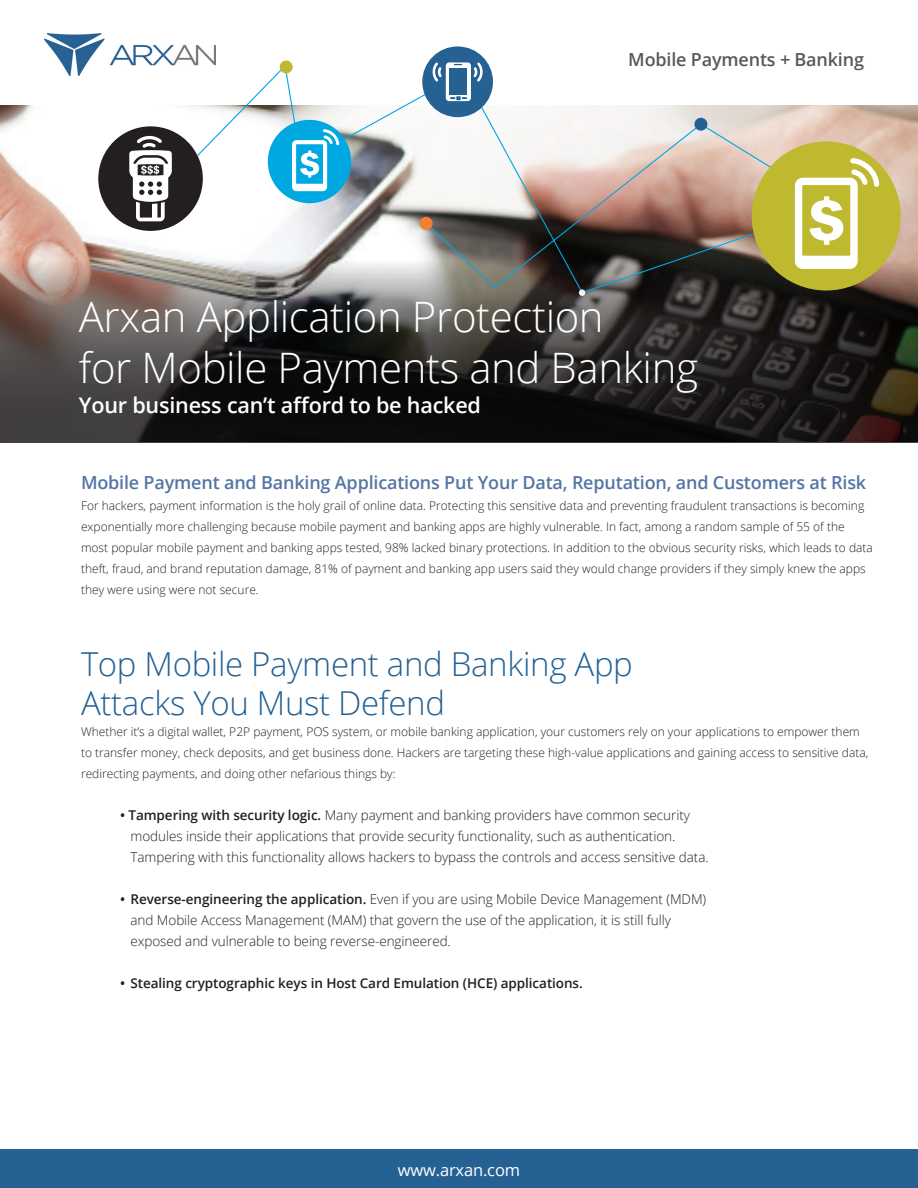
<style>
.page{position:relative;width:918px;height:1188px;background:#fff}
.page>*{position:absolute;margin:0;border:0;box-sizing:border-box;transform-origin:0 0}
.t1{font:300 42px/51.3px "Open Sans";letter-spacing:-.01em;color:#fff}
.t2{font:300 33px/39.6px "Open Sans";letter-spacing:-.01em;color:#246194}
.t3{font:600 21.6px "Open Sans";letter-spacing:-.01em;color:#fff}
.t4{font:600 18px "Open Sans";letter-spacing:-.01em;color:#5475a3}
.t5{font:600 18px "Open Sans";letter-spacing:-.01em;color:#57585a}
.t6{font:16.5px "Open Sans";letter-spacing:-.01em;color:#fff}
.t7{font:300 13.5px/21px "Open Sans";letter-spacing:-.005em;color:#231f20}
.t8{font:600 13.5px "Open Sans";letter-spacing:-.005em;color:#231f20}
.t9{font:300 12px/21px "Open Sans";color:#231f20}
.s1{font-weight:600}
</style>
<div class="page">
<img style="left:45px;top:33px;width:171px;height:42px">
<div style="left:0;top:1150px;width:918px;height:38px;background:#266193"></div>
<div style="left:0;top:1149px;width:918px;height:39px;border:2px solid #266193"></div>
<img style="left:0;top:106px;width:918px;height:154px">
<svg style="left:0;top:260px;width:918px;height:183px;background:#342f2d"></svg>
<img style="left:196px;top:64px;width:640px;height:230px">
<svg style="left:98px;top:126px;width:105px;height:105px"></svg>
<svg style="left:752px;top:141px;width:149px;height:150px;background:#c2b961"></svg>
<svg style="left:268px;top:120px;width:83px;height:83px"></svg>
<svg style="left:422px;top:46px;width:71px;height:71px"></svg>
<div style="left:420px;top:217px;width:13px;height:13px;background:#f47f32;border-radius:50%"></div>
<div style="left:694px;top:118px;width:13px;height:13px;background:#266193;border-radius:50%"></div>
<div style="left:579px;top:289px;width:6px;height:7px;background:#f2f3f4;border-radius:50%"></div>
<div style="left:280px;top:60px;width:13px;height:13px;background:#bfb930;border-radius:50%"></div>
<h3 class="t5" style="left:628px;top:47px;width:237px">Mobile Payments + Banking</h3>
<h1 class="t1" style="left:79px;top:290px;width:621px">Arxan Application Protection<br>for Mobile Payments and Banking</h1>
<h3 class="t3" style="left:79px;top:391px;width:404px">Your business can’t afford to be hacked</h3>
<h3 class="t4" style="left:81px;top:470px;width:787px">Mobile Payment and Banking Applications Put Your Data, Reputation, and Customers at Risk</h3>
<p class="t9" style="left:81px;top:494px;width:794px">For hackers, payment information is the holy grail of online data. Protecting this sensitive data and preventing fraudulent transactions is becoming exponentially more challenging because mobile payment and banking apps are highly vulnerable. In fact, among a random sample of 55 of the most popular mobile payment and banking apps tested, 98% lacked binary protections. In addition to the obvious security risks, which leads to data theft, fraud, and brand reputation damage, 81% of payment and banking app users said they would change providers if they simply knew the apps they were using were not secure.</p>
<h2 class="t2" style="left:81px;top:643px;width:553px">Top Mobile Payment and Banking App<br>Attacks You Must Defend</h2>
<p class="t9" style="left:81px;top:721px;width:789px">Whether it’s a digital wallet, P2P payment, POS system, or mobile banking application, your customers rely on your applications to empower them to transfer money, check deposits, and get business done. Hackers are targeting these high-value applications and gaining access to sensitive data, redirecting payments, and doing other nefarious things by:</p>
<p class="t7" style="left:131px;top:805px;width:580px;text-indent:-11px"><span class="s1">• Tampering with security logic.</span> Many payment and banking providers have common security modules inside their applications that provide security functionality, such as authentication.<br>Tampering with this functionality allows hackers to bypass the controls and access sensitive data.</p>
<p class="t7" style="left:131px;top:889px;width:577px;text-indent:-11px"><span class="s1">• Reverse-engineering the application.</span> Even if you are using Mobile Device Management (MDM) and Mobile Access Management (MAM) that govern the use of the application, it is still fully exposed and vulnerable to being reverse-engineered.</p>
<p class="t8" style="left:120px;top:974px;width:464px">• Stealing cryptographic keys in Host Card Emulation (HCE) applications.</p>
<h3 class="t6" style="left:398px;top:1158px;width:124px">www.arxan.com</h3>
</div>
